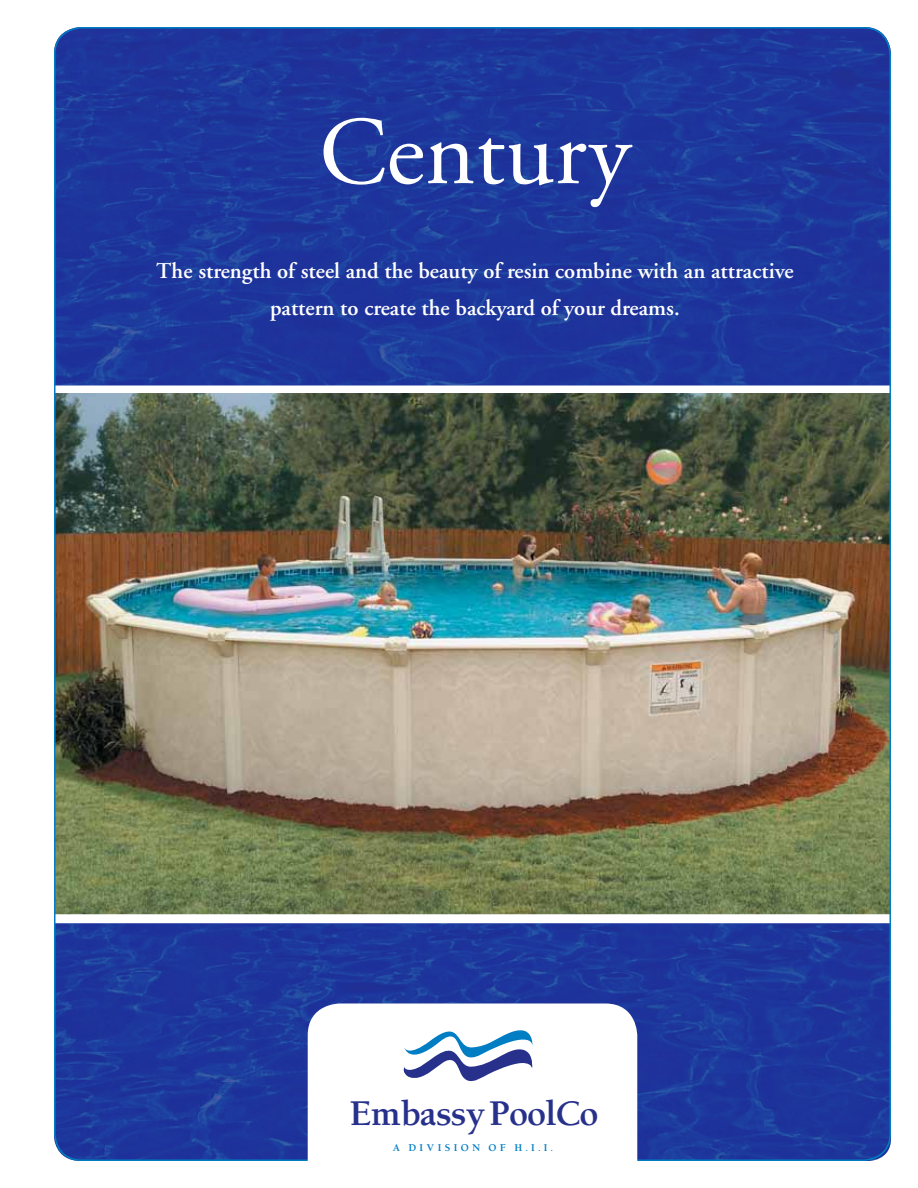
<style>
.page{position:relative;width:918px;height:1188px;background:#fff}
.page>*{position:absolute;margin:0;border:0;box-sizing:border-box;transform-origin:0 0}
.t1{font:96.6px "Adobe Garamond";color:#fff}
.t2{font:700 32.7px "Berkeley Oldstyle";letter-spacing:-.05em;color:#27318b}
.t3{font:600 22.5px/37px "Adobe Garamond";color:#fff;text-align:center}
.t4{font:700 9.45px "Berkeley Oldstyle";letter-spacing:.35em;color:#007dc3}
</style>
<div class="page">
<img style="left:54px;top:923px;width:837px;height:238px">
<img style="left:54px;top:27px;width:837px;height:359px">
<img style="left:57px;top:393px;width:831px;height:521px">
<svg style="left:308px;top:1004px;width:329px;height:157px"></svg>
<svg style="left:404px;top:1017px;width:130px;height:74px"></svg>
<h1 class="t1" style="left:319px;top:101px;width:313px">Century</h1>
<p class="t3" style="left:156px;top:253px;width:639px">The strength of steel and the beauty of resin combine with an attractive pattern to create the backyard of your dreams.</p>
<h2 class="t2" style="left:349px;top:1093px;width:251px">Embassy PoolCo</h2>
<p class="t4" style="left:393px;top:1142px;width:162px">A DIVISION OF H.I.I.</p>
</div>
